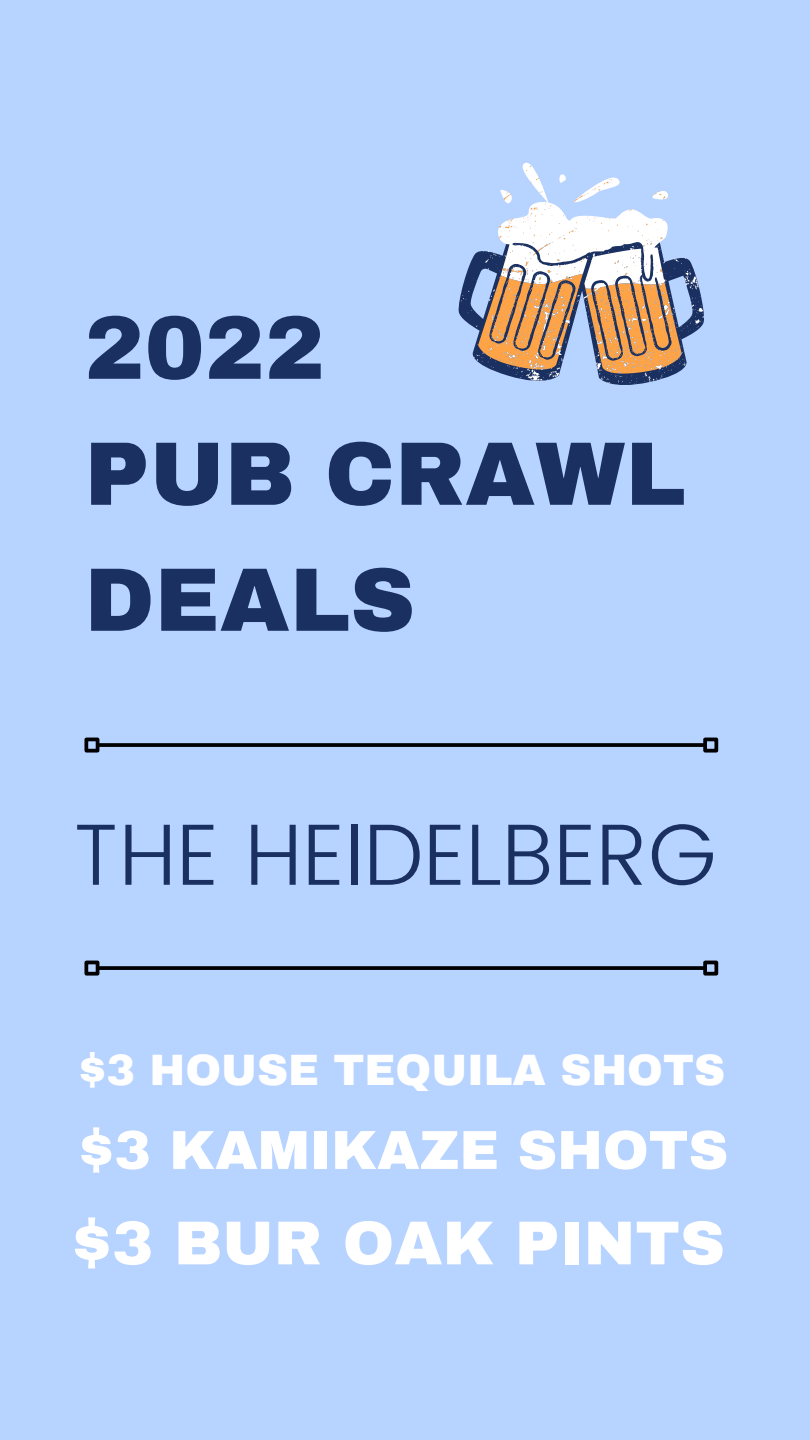
<style>
.page{position:relative;width:810px;height:1440px;background:#b7d3ff}
.page>*{position:absolute;margin:0;border:0;box-sizing:border-box;transform-origin:0 0}
.t1{font:900 90.2px "Archivo";color:#1a3060}
.t2{font:300 87px "Poppins";color:#1a3060}
.t3{font:900 62px "Archivo";color:#fff}
.t4{font:900 55px "Archivo";color:#fff}
.t5{font:900 43px "Archivo";color:#fff}
</style>
<div class="page">
<svg style="left:99px;top:743px;width:604px;height:4px;fill:#050608"></svg>
<div style="left:84px;top:738px;width:15px;height:15px;border:4px solid #000"></div>
<div style="left:703px;top:738px;width:15px;height:15px;border:4px solid #000"></div>
<svg style="left:99px;top:966px;width:604px;height:4px;fill:#040506"></svg>
<div style="left:84px;top:961px;width:15px;height:15px;border:4px solid #000"></div>
<div style="left:703px;top:961px;width:15px;height:15px;border:4px solid #000"></div>
<svg style="left:461px;top:162px;width:243px;height:222px"></svg>
<p class="t1" style="left:84px;top:300px;width:242px">2022</p>
<p class="t1" style="left:84px;top:426px;width:603px">PUB CRAWL</p>
<p class="t1" style="left:84px;top:552px;width:332px">DEALS</p>
<p class="t2" style="left:73px;top:804px;width:645px">THE HEIDELBERG</p>
<p class="t5" style="left:78px;top:1048px;width:649px">$3 HOUSE TEQUILA SHOTS</p>
<p class="t4" style="left:78px;top:1121px;width:652px">$3 KAMIKAZE SHOTS</p>
<p class="t3" style="left:71px;top:1210px;width:656px">$3 BUR OAK PINTS</p>
</div>
